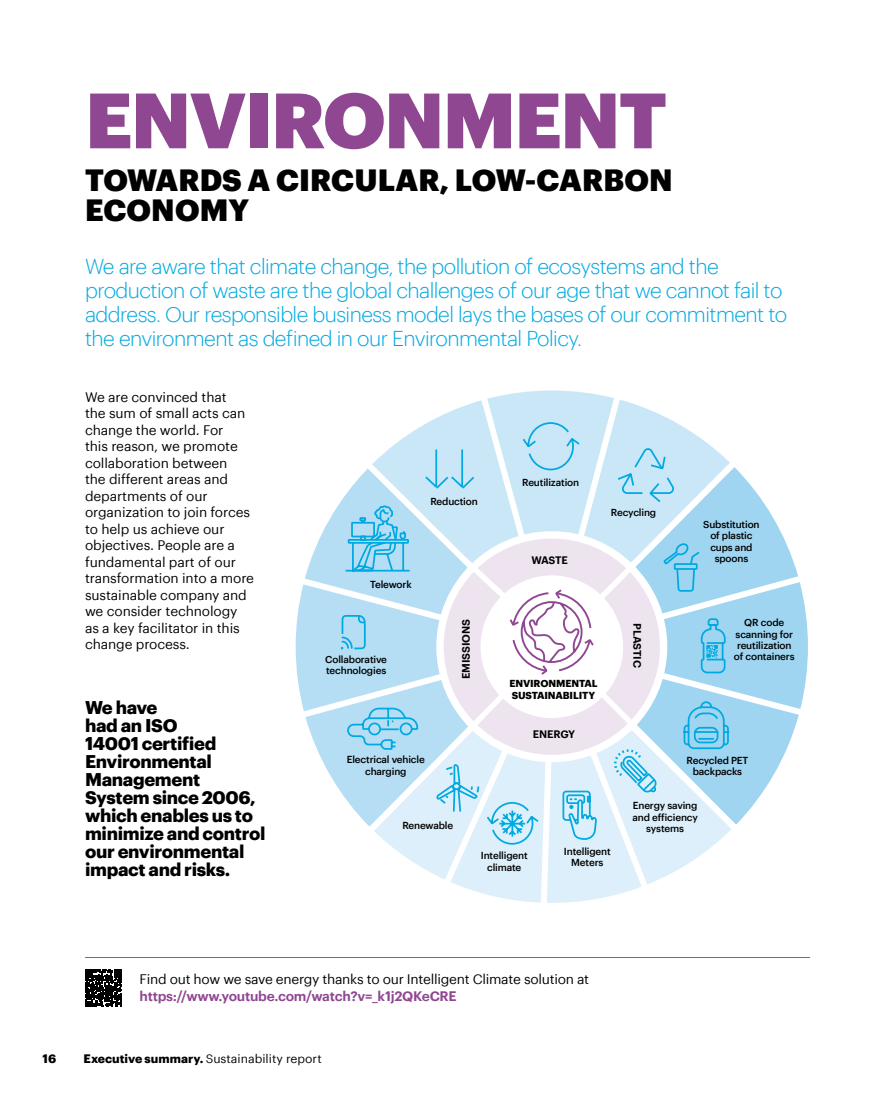
<style>
.page{position:relative;width:893px;height:1106px;background:#fff}
.page>*{position:absolute;margin:0;border:0;box-sizing:border-box;transform-origin:0 0}
.t1{font:900 76.5px "Graphik";letter-spacing:-.02em;color:#8f4791}
.t2{font:900 30px/30px "Graphik";letter-spacing:.005em;color:#000}
.t3{font:300 21px/24px "Graphik";letter-spacing:-.03em;color:#00a9e1}
.t4{font:700 18px/18px "Graphik";letter-spacing:-.02em;color:#000}
.t5{font:13.5px/16.5px "Graphik";letter-spacing:-.01em;color:#000}
.t6{font:600 13.5px "Graphik";letter-spacing:-.02em;color:#8f4791}
.t7{font:12px "Graphik";color:#000}
.t8{font:700 12px "Graphik";color:#000}
.t9{font:600 10.65px "Graphik";letter-spacing:-.015em;color:#000}
.t10{font:500 9.9px/11.4px "Graphik";letter-spacing:-.02em;color:#000;text-align:center}
.t11{font:700 9.9px/11.4px "Graphik";letter-spacing:-.015em;color:#000}
.s1{font-weight:700}
</style>
<div class="page">
<svg style="left:85px;top:1006px;width:37px;height:1px"></svg>
<svg style="left:85px;top:969px;width:37px;height:37px"></svg>
<svg style="left:296px;top:390px;width:512px;height:513px"></svg>
<hr style="left:85px;top:957px;width:725px;height:1px;background:#6f7170">
<h1 class="t1" style="left:85px;top:61px;width:583px">ENVIRONMENT</h1>
<h2 class="t2" style="left:85px;top:162px;width:589px">TOWARDS A CIRCULAR, LOW-CARBON<br>ECONOMY</h2>
<p class="t3" style="left:85px;top:253px;width:704px">We are aware that climate change, the pollution of ecosystems and the production of waste are the global challenges of our age that we cannot fail to address. Our responsible business model lays the bases of our commitment to the environment as defined in our Environmental Policy.</p>
<p class="t5" style="left:85px;top:387px;width:171px">We are convinced that<br>the sum of small acts can change the world. For<br>this reason, we promote collaboration between<br>the different areas and departments of our organization to join forces to help us achieve our objectives. People are a fundamental part of our transformation into a more sustainable company and we consider technology as a key facilitator in this change process.</p>
<h3 class="t4" style="left:85px;top:696px;width:182px">We have<br>had an ISO<br>14001 certified<br>Environmental<br>Management<br>System since 2006, which enables us to minimize and control our environmental impact and risks.</h3>
<p class="t10" style="left:430px;top:495px;width:49px">Reduction</p>
<p class="t10" style="left:370px;top:578px;width:43px">Telework</p>
<p class="t10" style="left:325px;top:652px;width:63px;text-align:left">Collaborative technologies</p>
<p class="t9" style="left:458px;top:679px;width:61px;rotate:-90deg">EMISSIONS</p>
<p class="t10" style="left:347px;top:753px;width:80px">Electrical vehicle charging</p>
<p class="t10" style="left:402px;top:818px;width:52px">Renewable</p>
<p class="t10" style="left:522px;top:476px;width:59px">Reutilization</p>
<p class="t9" style="left:531px;top:551px;width:38px">WASTE</p>
<p class="t10" style="left:611px;top:506px;width:47px">Recycling</p>
<p class="t10" style="left:703px;top:517px;width:58px">Substitution of plastic cups and spoons</p>
<p class="t11" style="left:509px;top:677px;width:90px">ENVIRONMENTAL<br>SUSTAINABILITY</p>
<p class="t9" style="left:533px;top:726px;width:44px">ENERGY</p>
<p class="t9" style="left:645px;top:623px;width:46px;rotate:90deg">PLASTIC</p>
<p class="t10" style="left:734px;top:616px;width:62px">QR code scanning for reutilization of containers</p>
<p class="t10" style="left:687px;top:753px;width:63px">Recycled PET backpacks</p>
<p class="t10" style="left:632px;top:799px;width:67px">Energy saving and efficiency systems</p>
<p class="t10" style="left:481px;top:849px;width:48px">Intelligent climate</p>
<p class="t10" style="left:564px;top:845px;width:48px">Intelligent<br>Meters</p>
<p class="t5" style="left:140px;top:970px;width:451px">Find out how we save energy thanks to our Intelligent Climate solution at</p>
<p class="t6" style="left:140px;top:985px;width:319px">https://www.youtube.com/watch?v=_k1j2QKeCRE</p>
<p class="t8" style="left:43px;top:1049px;width:15px">16</p>
<p class="t7" style="left:84px;top:1050px;width:240px"><span class="s1">Executive summary.</span> Sustainability report</p>
</div>
